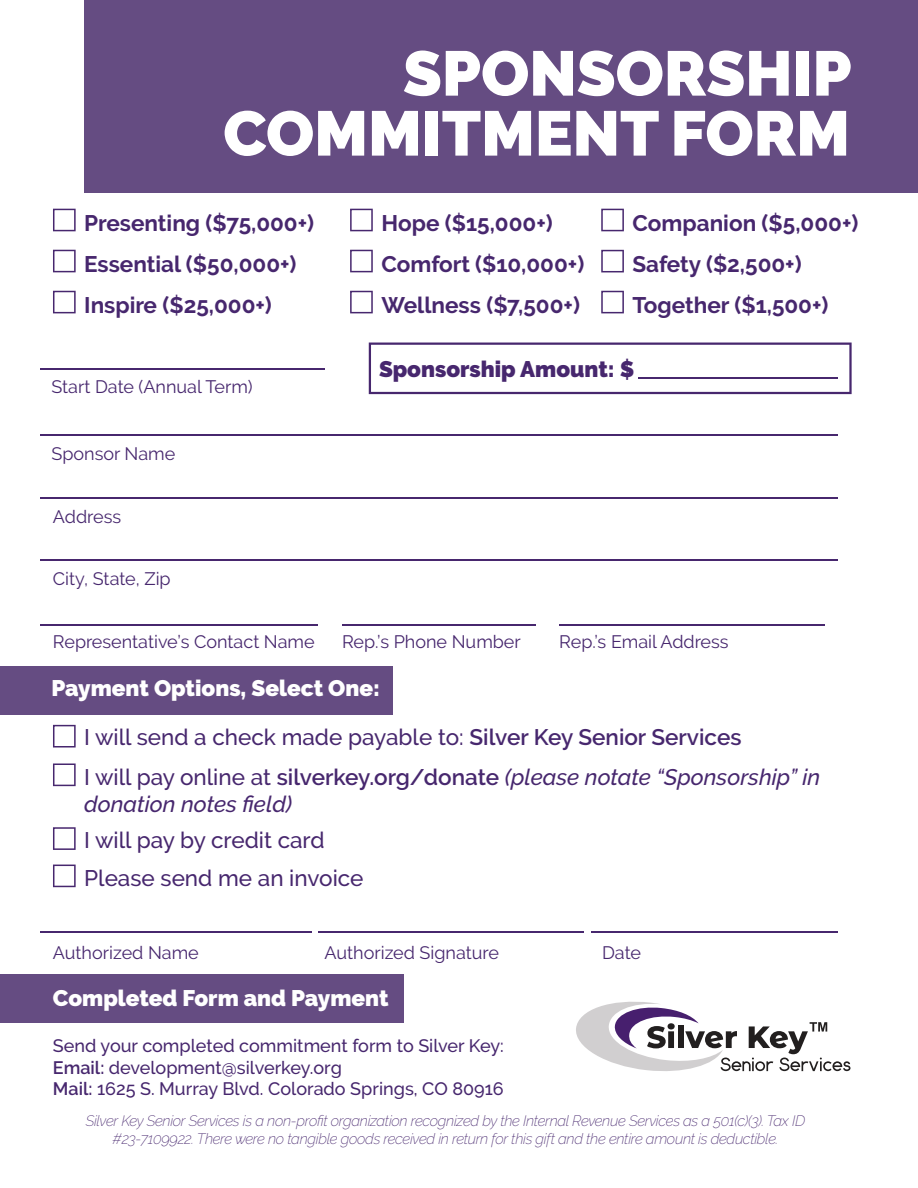
<style>
.page{position:relative;width:918px;height:1188px;background:#fff}
.page>*{position:absolute;margin:0;border:0;box-sizing:border-box;transform-origin:0 0}
.t1{font:900 63px/60px "Raleway";color:#fff;text-align:right}
.t2{font:700 22.5px/41.1px "Raleway";color:#47276e}
.t3{font:500 22.5px/48.3px "Raleway";color:#47276e}
.t4{font:italic 500 22.5px/27px "Raleway";color:#47276e}
.t5{font:900 22.5px "Raleway";color:#fff}
.t6{font:900 22.5px "Raleway";color:#47276e}
.t7{font:18px "Raleway";color:#47276e}
.t8{font:500 18px/21.6px "Raleway";color:#47276e}
.t9{font:italic 200 15px/18px "Raleway";letter-spacing:-.02em;color:#47276e;text-align:center}
.s1{font-weight:900;color:#fff}
.s2{font-weight:600}
.s3{font-style:normal}
.s4{font-weight:600;font-style:normal}
</style>
<div class="page">
<div style="left:0;top:974px;width:403px;height:49px;background:#654c82"></div>
<div style="left:0;top:666px;width:393px;height:48px;background:#654c82"></div>
<div style="left:84px;top:0;width:834px;height:193px;background:#654c82"></div>
<svg style="left:53px;top:291px;width:23px;height:22px"></svg>
<svg style="left:350px;top:209px;width:23px;height:22px"></svg>
<svg style="left:350px;top:250px;width:23px;height:22px"></svg>
<svg style="left:350px;top:291px;width:23px;height:22px"></svg>
<svg style="left:601px;top:209px;width:23px;height:22px"></svg>
<svg style="left:601px;top:291px;width:23px;height:22px"></svg>
<svg style="left:601px;top:250px;width:23px;height:22px"></svg>
<hr style="left:41px;top:368px;width:284px;height:1px;background:#47276e">
<svg style="left:369px;top:343px;width:483px;height:51px"></svg>
<hr style="left:41px;top:435px;width:797px;height:1px;background:#47276e">
<hr style="left:41px;top:498px;width:797px;height:1px;background:#47276e">
<hr style="left:41px;top:559px;width:797px;height:2px;background:#47276e">
<hr style="left:41px;top:624px;width:277px;height:1px;background:#47276e">
<hr style="left:342px;top:624px;width:193px;height:1px;background:#47276e">
<svg style="left:53px;top:725px;width:23px;height:23px"></svg>
<svg style="left:53px;top:764px;width:23px;height:22px"></svg>
<svg style="left:53px;top:865px;width:23px;height:22px"></svg>
<hr style="left:41px;top:931px;width:271px;height:2px;background:#47276e">
<hr style="left:318px;top:931px;width:266px;height:2px;background:#47276e">
<hr style="left:591px;top:931px;width:246px;height:2px;background:#47276e">
<svg style="left:576px;top:1001px;width:274px;height:71px"></svg>
<hr style="left:559px;top:624px;width:266px;height:1px;background:#47276e">
<svg style="left:53px;top:827px;width:23px;height:23px"></svg>
<svg style="left:53px;top:250px;width:23px;height:22px"></svg>
<svg style="left:53px;top:209px;width:23px;height:22px"></svg>
<h1 class="t1" style="left:223px;top:47px;width:630px">SPONSORSHIP<br>COMMITMENT FORM</h1>
<h2 class="t2" style="left:84px;top:204px;width:231px">Presenting ($75,000+)</h2>
<h2 class="t2" style="left:84px;top:245px;width:214px">Essential ($50,000+)</h2>
<h2 class="t2" style="left:84px;top:286px;width:189px">Inspire ($25,000+)</h2>
<p class="t7" style="left:51px;top:380px;width:203px">Start Date (Annual Term)</p>
<p class="t7" style="left:51px;top:446px;width:125px">Sponsor Name</p>
<p class="t7" style="left:53px;top:510px;width:70px">Address</p>
<p class="t7" style="left:53px;top:572px;width:119px">City, State, Zip</p>
<h2 class="t2" style="left:382px;top:204px;width:204px">Hope ($15,000+)<br>Comfort ($10,000+)<br>Wellness ($7,500+)</h2>
<h2 class="t2" style="left:633px;top:204px;width:227px">Companion ($5,000+)</h2>
<h2 class="t2" style="left:633px;top:245px;width:171px">Safety ($2,500+)</h2>
<h2 class="t2" style="left:633px;top:286px;width:198px">Together ($1,500+)</h2>
<h2 class="t6" style="left:379px;top:359px;width:257px">Sponsorship Amount: $</h2>
<p class="t7" style="left:53px;top:635px;width:263px">Representativeís Contact Name</p>
<p class="t7" style="left:342px;top:635px;width:180px">Rep.ís Phone Number</p>
<h2 class="t3" style="left:84px;top:665px;width:659px;text-indent:-33px"><span class="s1">Payment Options, Select One:<br></span>I will send a check made payable to: <span class="s2">Silver Key Senior Services</span></h2>
<h2 class="t4" style="left:84px;top:765px;width:737px"><span class="s3">I will pay online at</span> <span class="s4">silverkey.org/donate</span> (please notate ìSponsorshipî in donation notes field)</h2>
<p class="t7" style="left:559px;top:635px;width:171px">Rep.ís Email Address</p>
<h2 class="t3" style="left:84px;top:818px;width:242px">I will pay by credit card</h2>
<h2 class="t3" style="left:84px;top:855px;width:281px">Please send me an invoice</h2>
<p class="t7" style="left:53px;top:945px;width:147px">Authorized Name</p>
<p class="t7" style="left:325px;top:945px;width:176px">Authorized Signature</p>
<p class="t7" style="left:602px;top:945px;width:40px">Date</p>
<h2 class="t5" style="left:53px;top:988px;width:337px">Completed Form and Payment</h2>
<p class="t8" style="left:53px;top:1036px;width:452px">Send your completed commitment form to Silver Key:<br><span class="s2">Email:</span> development@silverkey.org<br><span class="s2">Mail:</span> 1625 S. Murray Blvd. Colorado Springs, CO 80916</p>
<p class="t9" style="left:86px;top:1111px;width:721px">Silver Key Senior Services is a non-profit organization recognized by the Internal Revenue Services as a 501(c)(3). Tax ID #23-7109922. There were no tangible goods received in return for this gift and the entire amount is deductible.</p>
</div>
